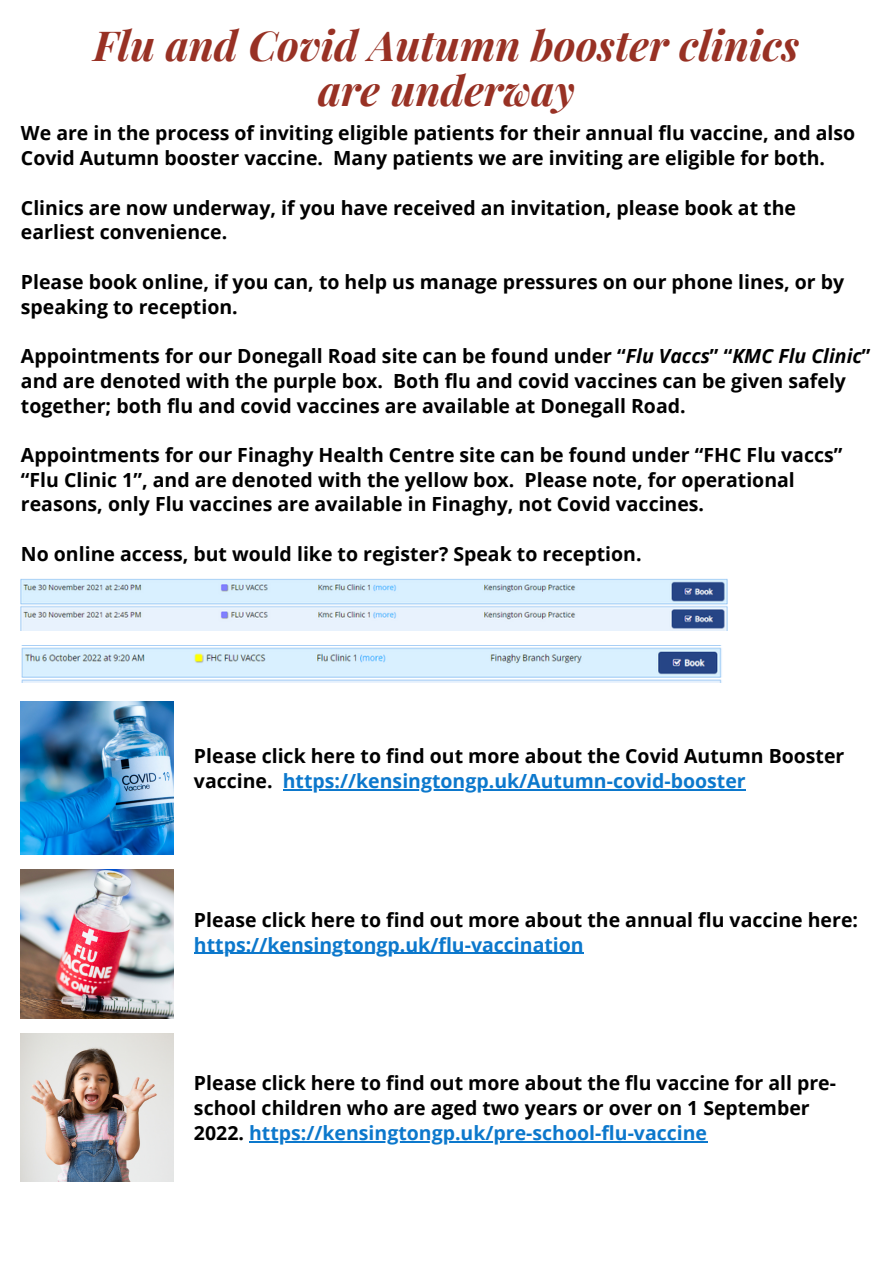
<style>
.page{position:relative;width:893px;height:1264px;background:#fff}
.page>*{position:absolute;margin:0;border:0;box-sizing:border-box;transform-origin:0 0}
.t1{font:italic 700 41.4px/45px "Playfair Display";color:#983124;text-align:center}
.t2{font:700 19.5px/24.8px "Open Sans";color:#000}
.t3{font:700 19.5px "Open Sans";color:#0c78cc}
.s1{font-style:italic}
.s2{color:#0c78cc}
</style>
<div class="page">
<img style="left:21px;top:701px;width:153px;height:153px">
<img style="left:21px;top:578px;width:706px;height:53px">
<img style="left:21px;top:647px;width:701px;height:36px">
<img style="left:21px;top:869px;width:153px;height:149px">
<img style="left:21px;top:1033px;width:153px;height:148px">
<hr style="left:283px;top:789px;width:462px;height:1px;background:#0c78cc">
<hr style="left:194px;top:952px;width:389px;height:2px;background:#0c78cc">
<hr style="left:249px;top:1140px;width:458px;height:2px;background:#0c78cc">
<h1 class="t1" style="left:94px;top:21px;width:707px">Flu and Covid Autumn booster clinics are underway</h1>
<p class="t2" style="left:21px;top:120px;width:835px">We are in the process of inviting eligible patients for their annual flu vaccine, and also<br>Covid Autumn booster vaccine. Many patients we are inviting are eligible for both.</p>
<p class="t2" style="left:21px;top:195px;width:776px">Clinics are now underway, if you have received an invitation, please book at the earliest convenience.</p>
<p class="t2" style="left:21px;top:269px;width:824px">Please book online, if you can, to help us manage pressures on our phone lines, or by speaking to reception.</p>
<p class="t2" style="left:21px;top:343px;width:851px">Appointments for our Donegall Road site can be found under “<span class="s1">Flu Vaccs</span>” “<span class="s1">KMC Flu Clinic</span>” and are denoted with the purple box. Both flu and covid vaccines can be given safely together; both flu and covid vaccines are available at Donegall Road.</p>
<p class="t2" style="left:21px;top:442px;width:822px">Appointments for our Finaghy Health Centre site can be found under “FHC Flu vaccs” “Flu Clinic 1”, and are denoted with the yellow box. Please note, for operational reasons, only Flu vaccines are available in Finaghy, not Covid vaccines.</p>
<p class="t2" style="left:21px;top:541px;width:622px">No online access, but would like to register? Speak to reception.</p>
<p class="t2" style="left:194px;top:743px;width:652px">Please click here to find out more about the Covid Autumn Booster vaccine. <span class="s2">https://kensingtongp.uk/Autumn-covid-booster</span></p>
<p class="t2" style="left:194px;top:907px;width:665px">Please click here to find out more about the annual flu vaccine here:</p>
<p class="t3" style="left:194px;top:930px;width:391px">https://kensingtongp.uk/flu-vaccination</p>
<p class="t2" style="left:194px;top:1070px;width:643px">Please click here to find out more about the flu vaccine for all pre&shy;school children who are aged two years or over on 1 September<br>2022. <span class="s2">https://kensingtongp.uk/pre-school-flu-vaccine</span></p>
</div>
